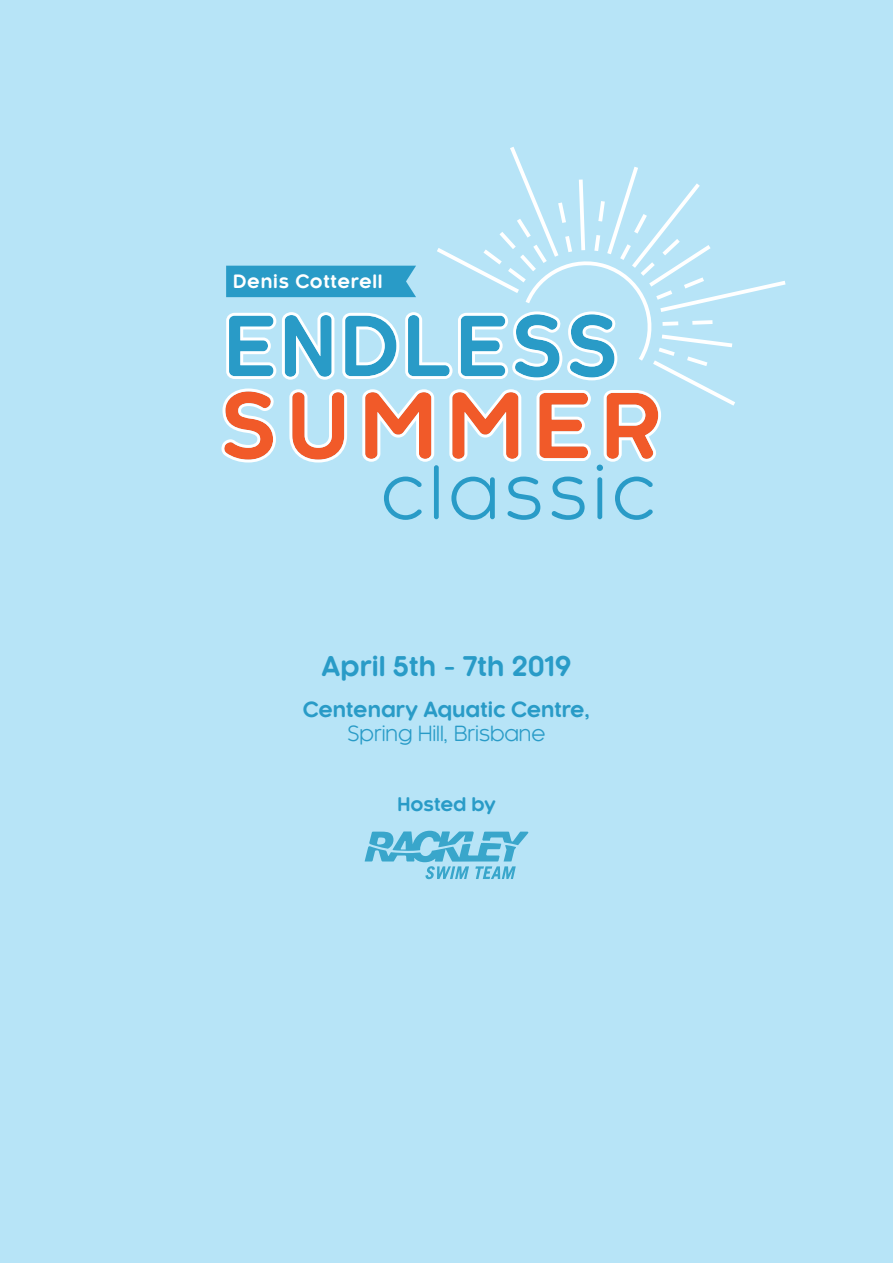
<style>
.page{position:relative;width:893px;height:1263px;background:#b7e4f7}
.page>*{position:absolute;margin:0;border:0;box-sizing:border-box;transform-origin:0 0}
.t1{font:700 26.55px "Kaleko 105 Round";color:#299bc7}
.t2{font:700 20.4px "Kaleko 105 Round";color:#299bc7}
.t3{font:20.4px "Kaleko 105 Round";color:#299bc7}
.t4{font:700 18.3px "Kaleko 105 Round";color:#299bc7}
.t5{font:700 18px "Kaleko 105 Round";letter-spacing:.04em;color:#fff}
</style>
<div class="page">
<svg style="left:221px;top:147px;width:565px;height:373px"></svg>
<svg style="left:365px;top:831px;width:163px;height:48px"></svg>
<p class="t5" style="left:233px;top:271px;width:151px">Denis Cotterell</p>
<h1 class="t1" style="left:322px;top:651px;width:251px">April 5th - 7th 2019</h1>
<p class="t2" style="left:303px;top:698px;width:289px">Centenary Aquatic Centre,</p>
<p class="t3" style="left:347px;top:722px;width:200px">Spring Hill, Brisbane</p>
<p class="t4" style="left:397px;top:794px;width:100px">Hosted by</p>
</div>
